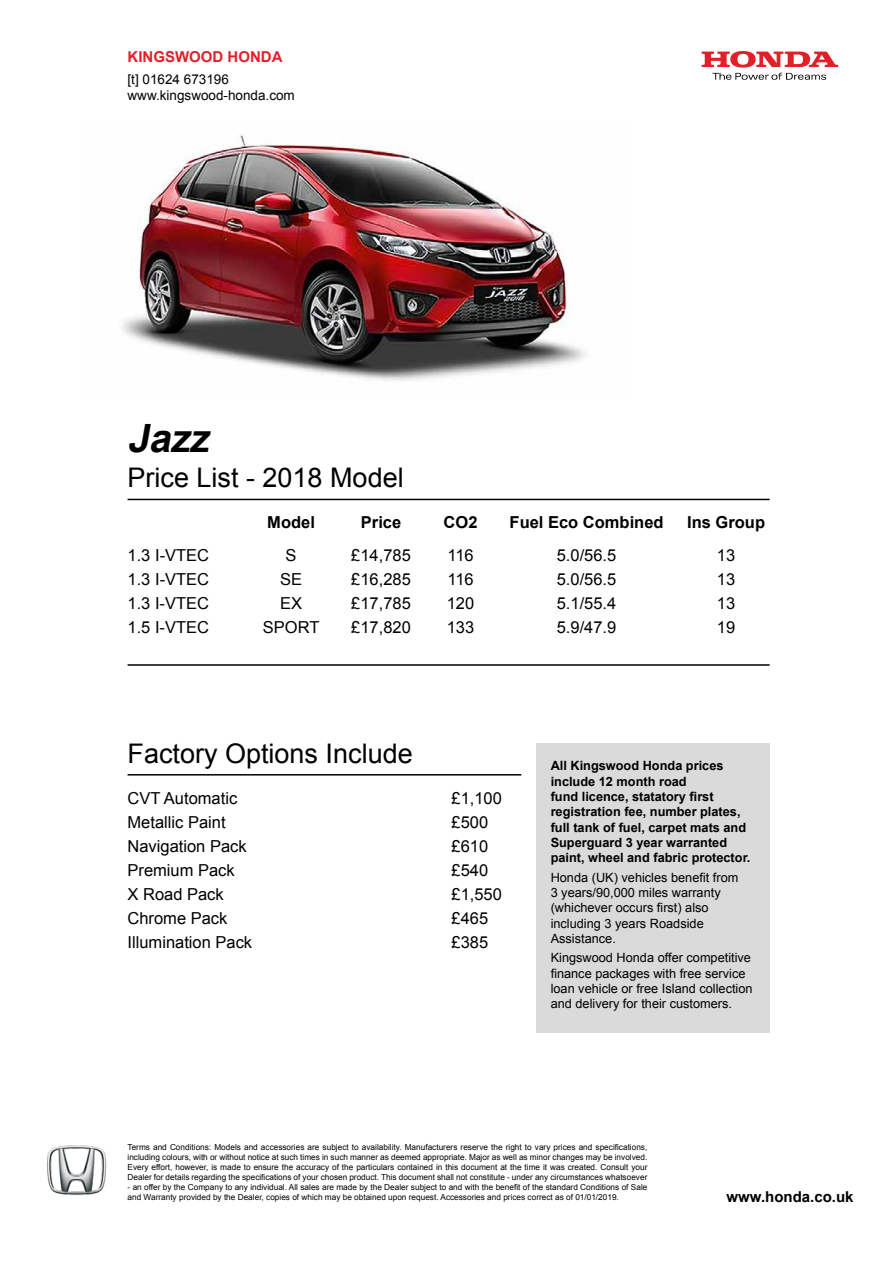
<style>
.page{position:relative;width:893px;height:1263px;background:#fff}
.page>*{position:absolute;margin:0;border:0;box-sizing:border-box;transform-origin:0 0}
.t1{font:italic 700 39px "Arial";color:#000}
.t2{font:27px "Arial";color:#000}
.t3{font:16.5px "Arial";color:#000}
.t4{font:700 16.5px "Arial";color:#000}
.t5{font:700 15px "Arial";color:#000}
.t6{font:700 15px "Arial";color:#e22029}
.t7{font:13.5px/16.2px "Arial";color:#000}
.t8{font:12.75px/15.3px "Arial";color:#000}
.t9{font:700 12.75px/15.3px "Arial";color:#000}
.t10{font:8.25px/9.9px "Arial";color:#000;text-align:justify}
</style>
<div class="page">
<img style="left:122px;top:135px;width:464px;height:246px">
<hr style="left:128px;top:499px;width:642px;height:1px;background:#000">
<hr style="left:128px;top:774px;width:393px;height:1px;background:#000">
<hr style="left:128px;top:664px;width:642px;height:2px;background:#000">
<div style="left:537px;top:743px;width:233px;height:289px;background:#dadada"></div>
<svg style="left:702px;top:51px;width:136px;height:29px"></svg>
<img style="left:47px;top:1145px;width:60px;height:51px">
<h3 class="t6" style="left:128px;top:47px;width:156px">KINGSWOOD HONDA</h3>
<h3 class="t7" style="left:128px;top:72px;width:169px">[t] 01624 673196 www.kingswood-honda.com</h3>
<h1 class="t1" style="left:128px;top:412px;width:92px">Jazz</h1>
<h2 class="t2" style="left:128px;top:460px;width:278px">Price List - 2018 Model</h2>
<h3 class="t4" style="left:267px;top:512px;width:49px">Model</h3>
<h3 class="t4" style="left:361px;top:512px;width:42px">Price</h3>
<h3 class="t4" style="left:444px;top:512px;width:35px">CO2</h3>
<h3 class="t4" style="left:510px;top:512px;width:156px">Fuel Eco Combined</h3>
<h3 class="t4" style="left:687px;top:512px;width:79px">Ins Group</h3>
<h3 class="t3" style="left:128px;top:544px;width:83px">1.3 I-VTEC</h3>
<h3 class="t3" style="left:286px;top:544px;width:13px">S</h3>
<h3 class="t3" style="left:351px;top:544px;width:61px">£14,785</h3>
<h3 class="t3" style="left:447px;top:544px;width:28px">116</h3>
<h3 class="t3" style="left:557px;top:544px;width:61px">5.0/56.5</h3>
<h3 class="t3" style="left:717px;top:544px;width:20px">13</h3>
<h3 class="t3" style="left:128px;top:568px;width:83px">1.3 I-VTEC</h3>
<h3 class="t3" style="left:280px;top:568px;width:24px">SE</h3>
<h3 class="t3" style="left:351px;top:568px;width:61px">£16,285</h3>
<h3 class="t3" style="left:447px;top:568px;width:28px">116</h3>
<h3 class="t3" style="left:557px;top:568px;width:61px">5.0/56.5</h3>
<h3 class="t3" style="left:717px;top:568px;width:20px">13</h3>
<h3 class="t3" style="left:128px;top:592px;width:83px">1.3 I-VTEC</h3>
<h3 class="t3" style="left:280px;top:592px;width:24px">EX</h3>
<h3 class="t3" style="left:351px;top:592px;width:61px">£17,785</h3>
<h3 class="t3" style="left:447px;top:592px;width:29px">120</h3>
<h3 class="t3" style="left:557px;top:592px;width:61px">5.1/55.4</h3>
<h3 class="t3" style="left:717px;top:592px;width:20px">13</h3>
<h3 class="t3" style="left:128px;top:616px;width:83px">1.5 I-VTEC</h3>
<h3 class="t3" style="left:263px;top:616px;width:58px">SPORT</h3>
<h3 class="t3" style="left:351px;top:616px;width:61px">£17,820</h3>
<h3 class="t3" style="left:447px;top:616px;width:29px">133</h3>
<h3 class="t3" style="left:557px;top:616px;width:61px">5.9/47.9</h3>
<h3 class="t3" style="left:717px;top:616px;width:20px">19</h3>
<h2 class="t2" style="left:128px;top:735px;width:287px">Factory Options Include</h2>
<h3 class="t3" style="left:128px;top:787px;width:111px">CVT Automatic</h3>
<h3 class="t3" style="left:452px;top:787px;width:52px">£1,100</h3>
<h3 class="t3" style="left:128px;top:811px;width:100px">Metallic Paint</h3>
<h3 class="t3" style="left:452px;top:811px;width:38px">£500</h3>
<h3 class="t3" style="left:128px;top:835px;width:121px">Navigation Pack</h3>
<h3 class="t3" style="left:452px;top:835px;width:38px">£610</h3>
<h3 class="t3" style="left:128px;top:859px;width:109px">Premium Pack</h3>
<h3 class="t3" style="left:452px;top:859px;width:38px">£540</h3>
<h3 class="t3" style="left:128px;top:883px;width:98px">X Road Pack</h3>
<h3 class="t3" style="left:452px;top:883px;width:52px">£1,550</h3>
<h3 class="t3" style="left:128px;top:907px;width:101px">Chrome Pack</h3>
<h3 class="t3" style="left:452px;top:907px;width:38px">£465</h3>
<h3 class="t3" style="left:128px;top:931px;width:126px">Illumination Pack</h3>
<h3 class="t3" style="left:452px;top:931px;width:38px">£385</h3>
<h3 class="t9" style="left:551px;top:759px;width:201px">All Kingswood Honda prices include 12 month road<br>fund licence, statatory first registration fee, number plates, full tank of fuel, carpet mats and<br>Superguard 3 year warranted paint, wheel and fabric protector.</h3>
<h3 class="t8" style="left:551px;top:870px;width:189px">Honda (UK) vehicles benefit from<br>3 years/90,000 miles warranty (whichever occurs first) also including 3 years Roadside<br>Assistance.</h3>
<h3 class="t8" style="left:551px;top:950px;width:203px">Kingswood Honda offer competitive finance packages with free service loan vehicle or free Island collection and delivery for their customers.</h3>
<p class="t10" style="left:128px;top:1142px;width:521px">Terms and Conditions: Models and accessories are subject to availability. Manufacturers reserve the right to vary prices and specifications, including colours, with or without notice at such times in such manner as deemed appropriate. Major as well as minor changes may be involved.<br>Every effort, however, is made to ensure the accuracy of the particulars contained in this document at the time it was created. Consult your Dealer for details regarding the specifications of your chosen product. This document shall not constitute - under any circumstances whatsoever</p>
<p class="t10" style="left:128px;top:1182px;width:521px">- an offer by the Company to any individual. All sales are made by the Dealer subject to and with the benefit of the standard Conditions of Sale and Warranty provided by the Dealer, copies of which may be obtained upon request. Accessories and prices correct as of 01/01/2019.</p>
<h3 class="t5" style="left:727px;top:1187px;width:128px">www.honda.co.uk</h3>
</div>
